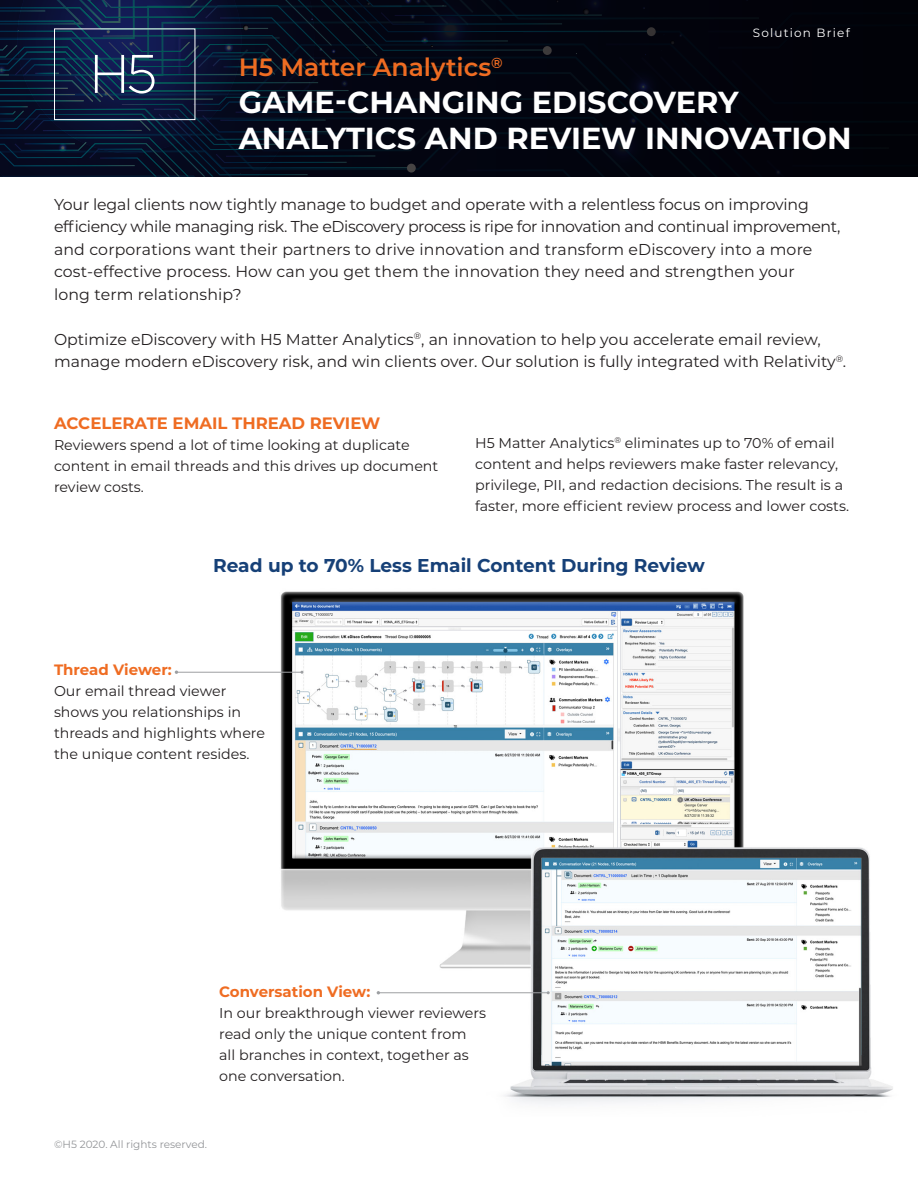
<style>
.page{position:relative;width:918px;height:1188px;background:#fff}
.page>*{position:absolute;margin:0;border:0;box-sizing:border-box;transform-origin:0 0}
.t1{font:700 30.45px/36.5px "Montserrat";color:#fff}
.t2{font:600 25.05px "Montserrat";color:#ef6c22}
.t3{font:700 18.6px "Montserrat";color:#164077}
.t4{font:700 16.5px "Montserrat";color:#ef6c22}
.t5{font:15.75px/22.5px "Montserrat";color:#231f20}
.t6{font:700 15px "Montserrat";color:#ef6c22}
.t7{font:14.25px/21px "Montserrat";color:#231f20}
.t8{font:12px "Montserrat";letter-spacing:.1em;color:#fff}
.t9{font:10.5px "Montserrat";color:#939598}
</style>
<div class="page">
<svg style="left:0;top:0;width:918px;height:177px;background:#060d1c"></svg>
<img style="left:174px;top:591px;width:719px;height:513px">
<hr style="left:378px;top:992px;width:170px;height:1px;background:#9d9fa2">
<hr style="left:176px;top:672px;width:126px;height:1px;background:#9d9fa2">
<p class="t8" style="left:753px;top:24px;width:99px">Solution Brief</p>
<p class="t2" style="left:239px;top:49px;width:266px">H5 Matter Analytics<sup>®</sup></p>
<p class="t1" style="left:239px;top:82px;width:615px">GAME-CHANGING EDISCOVERY<br>ANALYTICS AND REVIEW INNOVATION</p>
<p class="t5" style="left:54px;top:192px;width:788px">Your legal clients now tightly manage to budget and operate with a relentless focus on improving efficiency while managing risk. The eDiscovery process is ripe for innovation and continual improvement, and corporations want their partners to drive innovation and transform eDiscovery into a more cost-effective process. How can you get them the innovation they need and strengthen your<br>long term relationship?</p>
<p class="t5" style="left:54px;top:327px;width:794px">Optimize eDiscovery with H5 Matter Analytics<sup>®</sup>, an innovation to help you accelerate email review, manage modern eDiscovery risk, and win clients over. Our solution is fully integrated with Relativity<sup>®</sup>.</p>
<p class="t4" style="left:54px;top:411px;width:328px">ACCELERATE EMAIL THREAD REVIEW</p>
<p class="t7" style="left:54px;top:434px;width:386px">Reviewers spend a lot of time looking at duplicate content in email threads and this drives up document review costs.</p>
<p class="t7" style="left:475px;top:431px;width:375px">H5 Matter Analytics<sup>®</sup> eliminates up to 70% of email content and helps reviewers make faster relevancy, privilege, PII, and redaction decisions. The result is a faster, more efficient review process and lower costs.</p>
<p class="t3" style="left:213px;top:552px;width:493px">Read up to 70% Less Email Content During Review</p>
<p class="t6" style="left:54px;top:659px;width:119px">Thread Viewer:</p>
<p class="t7" style="left:54px;top:680px;width:213px">Our email thread viewer shows you relationships in threads and highlights where the unique content resides.</p>
<p class="t6" style="left:219px;top:981px;width:153px">Conversation View:</p>
<p class="t7" style="left:219px;top:1002px;width:268px">In our breakthrough viewer reviewers read only the unique content from all branches in context, together as one conversation.</p>
<p class="t9" style="left:54px;top:1138px;width:155px">©H5 2020. All rights reserved.</p>
</div>
